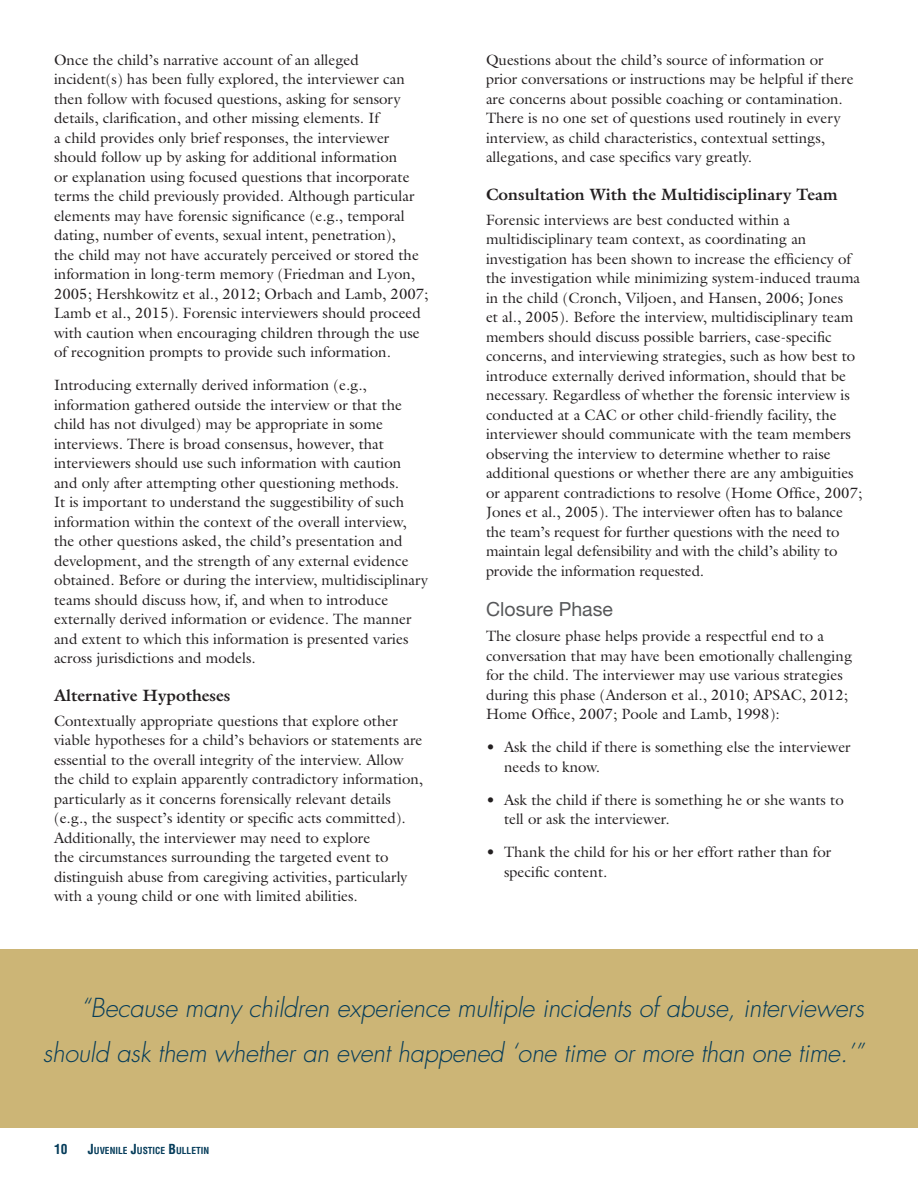
<style>
.page{position:relative;width:918px;height:1188px;background:#fff}
.page>*{position:absolute;margin:0;border:0;box-sizing:border-box;transform-origin:0 0}
.t1{font:italic 300 25.5px/45px "Futura Std";letter-spacing:-.01em;color:#053c5a;text-align:right}
.t2{font:19.5px "Helvetica Neue LT Std";letter-spacing:.005em;color:#57585a}
.t3{font:700 16.5px "Galliard Std";letter-spacing:.005em;color:#231f20}
.t4{font:15px/19.5px "Galliard Std";color:#231f20}
.t5{font:700 condensed 13.5px "Helvetica LT Std";color:#053c5a}
.t6{font:700 condensed 9.45px "Helvetica LT Std";color:#053c5a}
.s1{font-size:13.5px}
</style>
<div class="page">
<div style="left:0;top:949px;width:918px;height:179px;background:#ccb576"></div>
<p class="t4" style="left:54px;top:50px;width:376px">Once the child’s narrative account of an alleged incident(s) has been fully explored, the interviewer can then follow with focused questions, asking for sensory details, clarification, and other missing elements. If<br>a child provides only brief responses, the interviewer should follow up by asking for additional information<br>or explanation using focused questions that incorporate terms the child previously provided. Although particular elements may have forensic significance (e.g., temporal dating, number of events, sexual intent, penetration),<br>the child may not have accurately perceived or stored the information in long-term memory (Friedman and Lyon, 2005; Hershkowitz et al., 2012; Orbach and Lamb, 2007; Lamb et al., 2015). Forensic interviewers should proceed with caution when encouraging children through the use of recognition prompts to provide such information.</p>
<p class="t4" style="left:54px;top:375px;width:376px">Introducing externally derived information (e.g., information gathered outside the interview or that the child has not divulged) may be appropriate in some interviews. There is broad consensus, however, that interviewers should use such information with caution and only after attempting other questioning methods.<br>It is important to understand the suggestibility of such information within the context of the overall interview, the other questions asked, the child’s presentation and development, and the strength of any external evidence obtained. Before or during the interview, multidisciplinary teams should discuss how, if, and when to introduce externally derived information or evidence. The manner and extent to which this information is presented varies across jurisdictions and models.</p>
<h4 class="t3" style="left:54px;top:684px;width:178px">Alternative Hypotheses</h4>
<p class="t4" style="left:54px;top:711px;width:371px">Contextually appropriate questions that explore other viable hypotheses for a child’s behaviors or statements are essential to the overall integrity of the interview. Allow the child to explain apparently contradictory information, particularly as it concerns forensically relevant details (e.g., the suspect’s identity or specific acts committed).<br>Additionally, the interviewer may need to explore<br>the circumstances surrounding the targeted event to distinguish abuse from caregiving activities, particularly with a young child or one with limited abilities.</p>
<p class="t4" style="left:486px;top:50px;width:369px">Questions about the child’s source of information or prior conversations or instructions may be helpful if there are concerns about possible coaching or contamination.<br>There is no one set of questions used routinely in every interview, as child characteristics, contextual settings, allegations, and case specifics vary greatly.</p>
<h4 class="t3" style="left:486px;top:183px;width:353px">Consultation With the Multidisciplinary Team</h4>
<p class="t4" style="left:486px;top:210px;width:378px">Forensic interviews are best conducted within a multidisciplinary team context, as coordinating an investigation has been shown to increase the efficiency of the investigation while minimizing system-induced trauma in the child (Cronch, Viljoen, and Hansen, 2006; Jones<br>et al., 2005). Before the interview, multidisciplinary team members should discuss possible barriers, case-specific concerns, and interviewing strategies, such as how best to introduce externally derived information, should that be necessary. Regardless of whether the forensic interview is conducted at a CAC or other child-friendly facility, the interviewer should communicate with the team members observing the interview to determine whether to raise additional questions or whether there are any ambiguities or apparent contradictions to resolve (Home Office, 2007; Jones et al., 2005). The interviewer often has to balance the team’s request for further questions with the need to maintain legal defensibility and with the child’s ability to provide the information requested.</p>
<h3 class="t2" style="left:486px;top:598px;width:129px">Closure Phase</h3>
<p class="t4" style="left:486px;top:626px;width:368px">The closure phase helps provide a respectful end to a conversation that may have been emotionally challenging for the child. The interviewer may use various strategies during this phase (Anderson et al., 2010; APSAC, 2012; Home Office, 2007; Poole and Lamb, 1998):</p>
<p class="t4" style="left:504px;top:737px;width:348px;text-indent:-18px">• Ask the child if there is something else the interviewer needs to know.</p>
<p class="t4" style="left:504px;top:790px;width:341px;text-indent:-18px">• Ask the child if there is something he or she wants to tell or ask the interviewer.</p>
<p class="t4" style="left:504px;top:842px;width:329px;text-indent:-18px">• Thank the child for his or her effort rather than for specific content.</p>
<h2 class="t1" style="left:43px;top:986px;width:823px">“Because many children experience multiple incidents of abuse, interviewers should ask them whether an event happened ‘one time or more than one time.’”</h2>
<p class="t5" style="left:54px;top:1141px;width:15px">10</p>
<p class="t6" style="left:88px;top:1145px;width:123px"><span class="s1">J</span>UVENILE <span class="s1">J</span>USTICE <span class="s1">B</span>ULLETIN</p>
</div>
